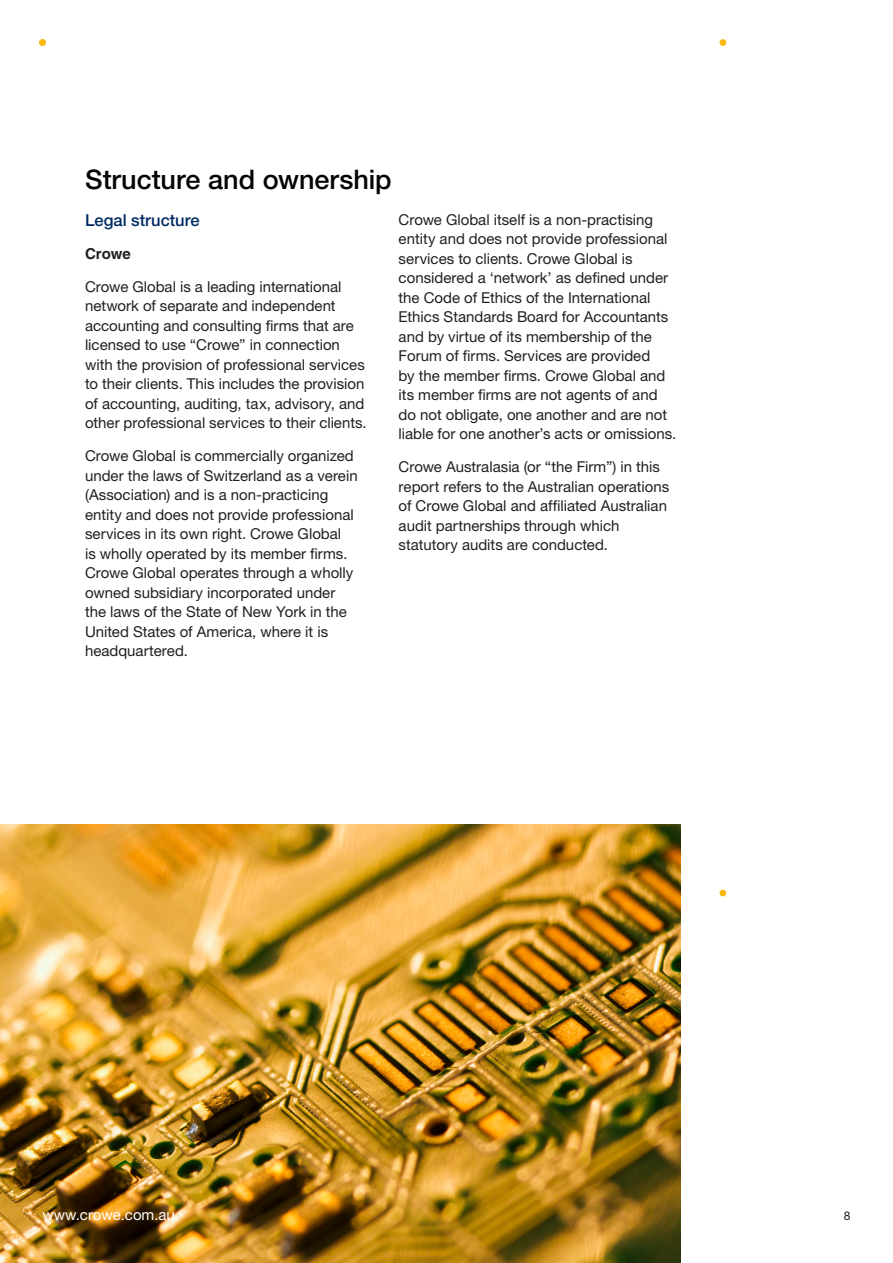
<style>
.page{position:relative;width:893px;height:1263px;background:#fff}
.page>*{position:absolute;margin:0;border:0;box-sizing:border-box;transform-origin:0 0}
.Body_Copy{font:500 27px "Helvetica Neue LT Std";color:#040503}
.Pull_Quotes{font:500 16.5px "Helvetica Neue LT Std";color:#002c62}
.Pull_Quotes-2{font:15px/19.5px "Helvetica Neue LT Std";color:#231f20}
.t1{font:15px "Helvetica Neue LT Std";color:#fff}
.Pull_Quotes-3{font:700 15px "Helvetica LT Std";color:#231f20}
.t2{font:12px "Helvetica Neue LT Std";color:#231f20}
</style>
<div class="page">
<div style="left:719px;top:890px;width:7px;height:6px;background:#fcb814;border-radius:50%"></div>
<div style="left:719px;top:39px;width:7px;height:7px;background:#fcb814;border-radius:50%"></div>
<div style="left:39px;top:39px;width:7px;height:7px;background:#fcb814;border-radius:50%"></div>
<img style="left:0;top:825px;width:680px;height:438px">
<p class="Body_Copy" style="left:85px;top:164px;width:308px">Structure and ownership</p>
<p class="Pull_Quotes" style="left:85px;top:210px;width:116px">Legal structure</p>
<p class="Pull_Quotes-3" style="left:85px;top:244px;width:47px">Crowe</p>
<p class="Pull_Quotes-2" style="left:85px;top:276px;width:283px">Crowe Global is a leading international network of separate and independent accounting and consulting firms that are licensed to use “Crowe” in connection with the provision of professional services to their clients. This includes the provision of accounting, auditing, tax, advisory, and other professional services to their clients.</p>
<p class="Pull_Quotes-2" style="left:85px;top:446px;width:274px">Crowe Global is commercially organized under the laws of Switzerland as a verein (Association) and is a non-practicing entity and does not provide professional services in its own right. Crowe Global<br>is wholly operated by its member firms.<br>Crowe Global operates through a wholly owned subsidiary incorporated under the laws of the State of New York in the United States of America, where it is headquartered.</p>
<p class="Pull_Quotes-2" style="left:399px;top:209px;width:279px">Crowe Global itself is a non-practising entity and does not provide professional services to clients. Crowe Global is considered a ‘network’ as defined under the Code of Ethics of the International Ethics Standards Board for Accountants and by virtue of its membership of the Forum of firms. Services are provided<br>by the member firms. Crowe Global and its member firms are not agents of and do not obligate, one another and are not liable for one another’s acts or omissions.</p>
<p class="Pull_Quotes-2" style="left:399px;top:457px;width:272px">Crowe Australasia (or “the Firm”) in this report refers to the Australian operations of Crowe Global and affiliated Australian audit partnerships through which statutory audits are conducted.</p>
<p class="t1" style="left:43px;top:1206px;width:134px">www.crowe.com.au</p>
<p class="t2" style="left:844px;top:1209px;width:8px">8</p>
</div>
